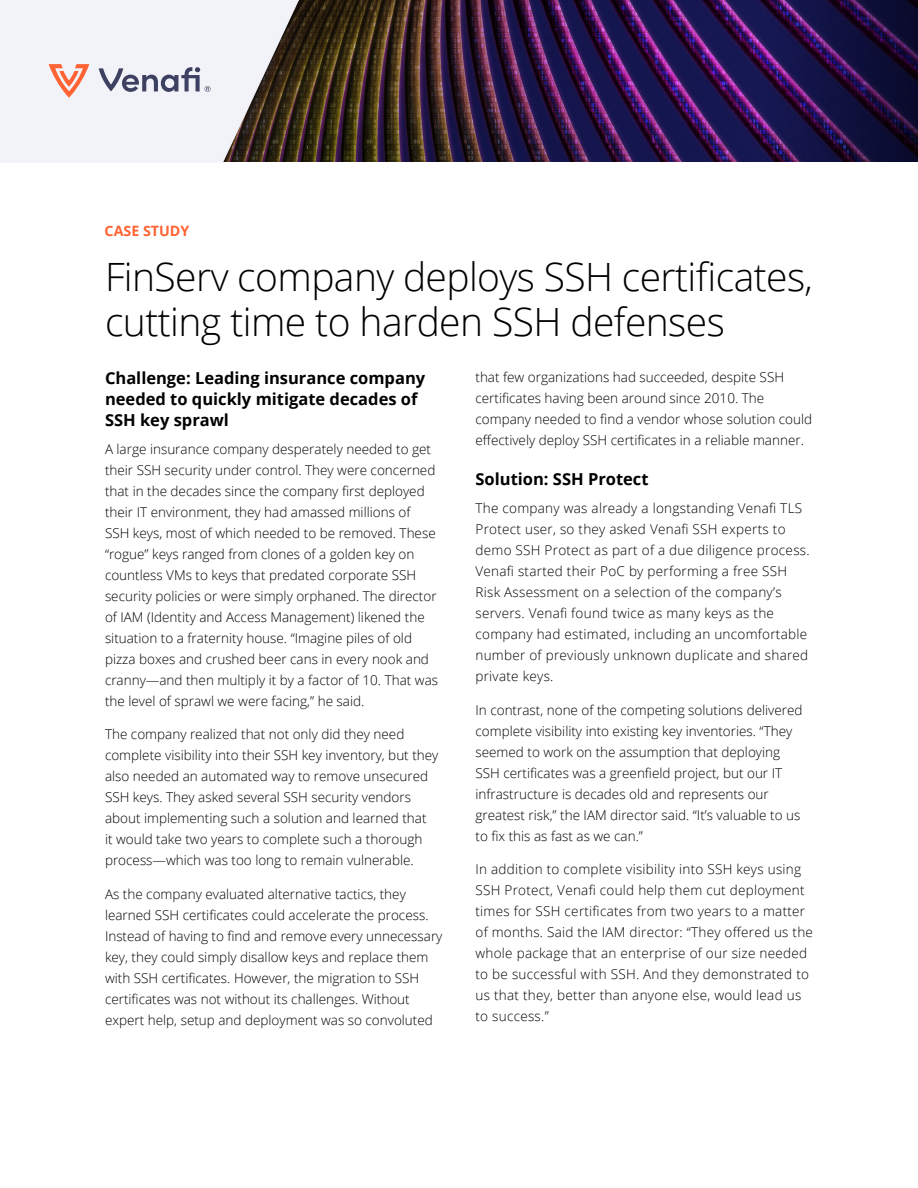
<style>
.page{position:relative;width:918px;height:1188px;background:#fff}
.page>*{position:absolute;margin:0;border:0;box-sizing:border-box;transform-origin:0 0}
.t1{font:300 39px/45px "Open Sans";letter-spacing:-.015em;color:#000}
.Heading{font:700 16.5px/21px "Open Sans";color:#000}
.t2{font:700 14.25px "Open Sans";color:#ff6333}
.Body{font:300 13.5px/21px "Open Sans";color:#000}
.Body-2{font:300 13.5px/21px "Open Sans";letter-spacing:.02em;color:#000}
</style>
<div class="page">
<img style="left:300px;top:0;width:453px;height:162px">
<img style="left:753px;top:0;width:165px;height:162px">
<svg style="left:0;top:0;width:300px;height:162px"></svg>
<svg style="left:49px;top:64px;width:40px;height:34px"></svg>
<svg style="left:99px;top:67px;width:111px;height:25px"></svg>
<p class="t2" style="left:105px;top:220px;width:86px">CASE STUDY</p>
<p class="t1" style="left:105px;top:253px;width:710px">FinServ company deploys SSH certificates, cutting time to harden SSH defenses</p>
<p class="Heading" style="left:105px;top:367px;width:322px">Challenge: Leading insurance company needed to quickly mitigate decades of<br>SSH key sprawl</p>
<p class="Body" style="left:105px;top:438px;width:335px">A large insurance company desperately needed to get their SSH security under control. They were concerned that in the decades since the company first deployed their IT environment, they had amassed millions of SSH keys, most of which needed to be removed. These “rogue” keys ranged from clones of a golden key on countless VMs to keys that predated corporate SSH security policies or were simply orphaned. The director of IAM (Identity and Access Management) likened the situation to a fraternity house. “Imagine piles of old pizza boxes and crushed beer cans in every nook and cranny—and then multiply it by a factor of 10. That was the level of sprawl we were facing,” he said.</p>
<p class="Body" style="left:105px;top:724px;width:335px">The company realized that not only did they need complete visibility into their SSH key inventory, but they also needed an automated way to remove unsecured SSH keys. They asked several SSH security vendors about implementing such a solution and learned that<br>it would take two years to complete such a thorough process—which was too long to remain vulnerable.</p>
<p class="Body" style="left:105px;top:883px;width:339px">As the company evaluated alternative tactics, they learned SSH certificates could accelerate the process.<br>Instead of having to find and remove every unnecessary key, they could simply disallow keys and replace them with SSH certificates. However, the migration to SSH certificates was not without its challenges. Without expert help, setup and deployment was so convoluted</p>
<p class="Body" style="left:476px;top:366px;width:338px">that few organizations had succeeded, despite SSH certificates having been around since 2010. The company needed to find a vendor whose solution could effectively deploy SSH certificates in a reliable manner.</p>
<p class="Heading" style="left:476px;top:468px;width:175px">Solution: SSH Protect</p>
<p class="Body-2" style="left:476px;top:497px;width:336px">The company was already a longstanding Venafi TLS Protect user, so they asked Venafi SSH experts to demo SSH Protect as part of a due diligence process.<br>Venafi started their PoC by performing a free SSH Risk Assessment on a selection of the company’s servers. Venafi found twice as many keys as the company had estimated, including an uncomfortable number of previously unknown duplicate and shared private keys.</p>
<p class="Body" style="left:476px;top:699px;width:329px">In contrast, none of the competing solutions delivered complete visibility into existing key inventories. “They seemed to work on the assumption that deploying SSH certificates was a greenfield project, but our IT infrastructure is decades old and represents our greatest risk,” the IAM director said. “It’s valuable to us to fix this as fast as we can.”</p>
<p class="Body-2" style="left:476px;top:859px;width:339px">In addition to complete visibility into SSH keys using SSH Protect, Venafi could help them cut deployment times for SSH certificates from two years to a matter of months. Said the IAM director: “They offered us the whole package that an enterprise of our size needed to be successful with SSH. And they demonstrated to us that they, better than anyone else, would lead us to success.”</p>
</div>
